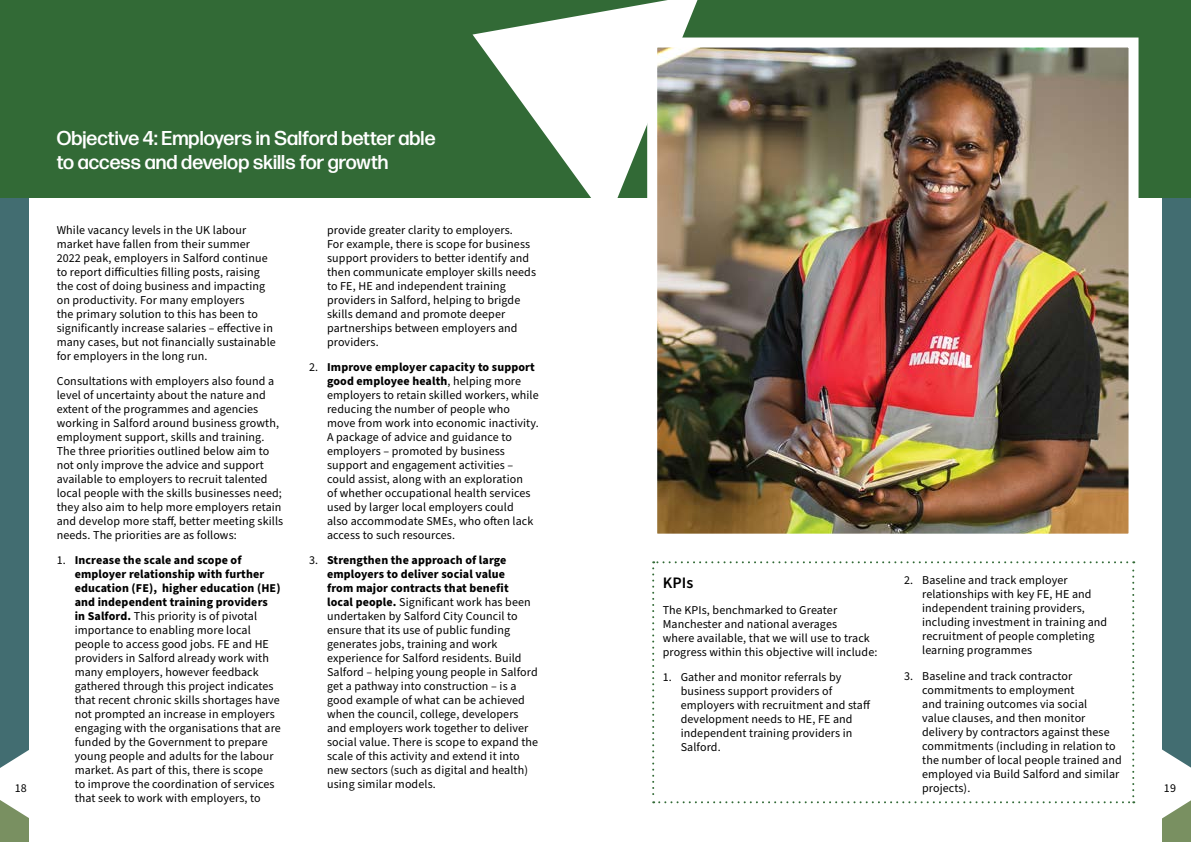
<style>
.page{position:relative;width:1191px;height:842px;background:#fff}
.page>*{position:absolute;margin:0;border:0;box-sizing:border-box;transform-origin:0 0}
.section_heads{font:500 20px/24px "Forma DJR Deck";letter-spacing:.005em;color:#fff}
.body{font:600 16px "Source Sans Pro";color:#000}
.body-2{font:12px/14px "Source Sans Pro";letter-spacing:.01em;color:#000}
.s1{font-weight:700}
</style>
<div class="page">
<div style="left:1162px;top:784px;width:29px;height:58px;background:#799061"></div>
<div style="left:1162px;top:0;width:29px;height:789px;background:#426d71"></div>
<svg style="left:1162px;top:749px;width:29px;height:70px"></svg>
<div style="left:0;top:788px;width:28px;height:54px;background:#799061"></div>
<div style="left:0;top:0;width:28px;height:780px;background:#426d71"></div>
<svg style="left:0;top:743px;width:29px;height:82px"></svg>
<div style="left:0;top:0;width:1191px;height:198px;background:#326a36"></div>
<svg style="left:472px;top:0;width:225px;height:198px;fill:#fff"></svg>
<img style="left:658px;top:49px;width:469px;height:484px">
<div style="left:647px;top:38px;width:491px;height:506px;border:10px solid #fff"></div>
<svg style="left:652px;top:561px;width:482px;height:242px"></svg>
<h2 class="section_heads" style="left:57px;top:126px;width:380px">Objective 4: Employers in Salford better able to access and develop skills for growth</h2>
<p class="body-2" style="left:57px;top:223px;width:221px">While vacancy levels in the UK labour market have fallen from their summer 2022 peak, employers in Salford continue to report difficulties filling posts, raising the cost of doing business and impacting on productivity. For many employers<br>the primary solution to this has been to significantly increase salaries – effective in many cases, but not financially sustainable for employers in the long run.</p>
<p class="body-2" style="left:57px;top:374px;width:228px">Consultations with employers also found a level of uncertainty about the nature and extent of the programmes and agencies working in Salford around business growth, employment support, skills and training.<br>The three priorities outlined below aim to not only improve the advice and support available to employers to recruit talented local people with the skills businesses need; they also aim to help more employers retain and develop more staff, better meeting skills needs. The priorities are as follows:</p>
<p class="body-2" style="left:75px;top:554px;width:208px;text-indent:-18px">1. <span class="s1">Increase the scale and scope of employer relationship with further education (FE), higher education (HE) and independent training providers in Salford.</span> This priority is of pivotal importance to enabling more local people to access good jobs. FE and HE providers in Salford already work with many employers, however feedback gathered through this project indicates that recent chronic skills shortages have not prompted an increase in employers engaging with the organisations that are funded by the Government to prepare young people and adults for the labour market. As part of this, there is scope<br>to improve the coordination of services that seek to work with employers, to</p>
<p class="body-2" style="left:327px;top:223px;width:210px">provide greater clarity to employers.<br>For example, there is scope for business support providers to better identify and then communicate employer skills needs to FE, HE and independent training providers in Salford, helping to brigde skills demand and promote deeper partnerships between employers and providers.</p>
<p class="body-2" style="left:327px;top:360px;width:213px;text-indent:-18px">2. <span class="s1">Improve employer capacity to support good employee health</span>, helping more employers to retain skilled workers, while reducing the number of people who move from work into economic inactivity.<br>A package of advice and guidance to employers – promoted by business support and engagement activities – could assist, along with an exploration<br>of whether occupational health services used by larger local employers could<br>also accommodate SMEs, who often lack access to such resources.</p>
<p class="body-2" style="left:327px;top:554px;width:212px;text-indent:-18px">3. <span class="s1">Strengthen the approach of large employers to deliver social value<br>from major contracts that benefit<br>local people.</span> Significant work has been undertaken by Salford City Council to ensure that its use of public funding generates jobs, training and work experience for Salford residents. Build Salford – helping young people in Salford get a pathway into construction – is a good example of what can be achieved when the council, college, developers and employers work together to deliver social value. There is scope to expand the scale of this activity and extend it into new sectors (such as digital and health) using similar models.</p>
<p class="body-2" style="left:922px;top:574px;width:186px;text-indent:-18px">2. Baseline and track employer relationships with key FE, HE and independent training providers, including investment in training and recruitment of people completing learning programmes</p>
<p class="body-2" style="left:922px;top:669px;width:201px;text-indent:-18px">3. Baseline and track contractor commitments to employment<br>and training outcomes via social<br>value clauses, and then monitor delivery by contractors against these commitments (including in relation to the number of local people trained and employed via Build Salford and similar projects).</p>
<p class="body" style="left:662px;top:572px;width:32px">KPIs</p>
<p class="body-2" style="left:662px;top:603px;width:216px">The KPIs, benchmarked to Greater Manchester and national averages<br>where available, that we will use to track progress within this objective will include:</p>
<p class="body-2" style="left:680px;top:670px;width:191px;text-indent:-18px">1. Gather and monitor referrals by business support providers of employers with recruitment and staff development needs to HE, FE and independent training providers in<br>Salford.</p>
<p class="body-2" style="left:15px;top:781px;width:14px">18</p>
<p class="body-2" style="left:1164px;top:781px;width:14px">19</p>
</div>
